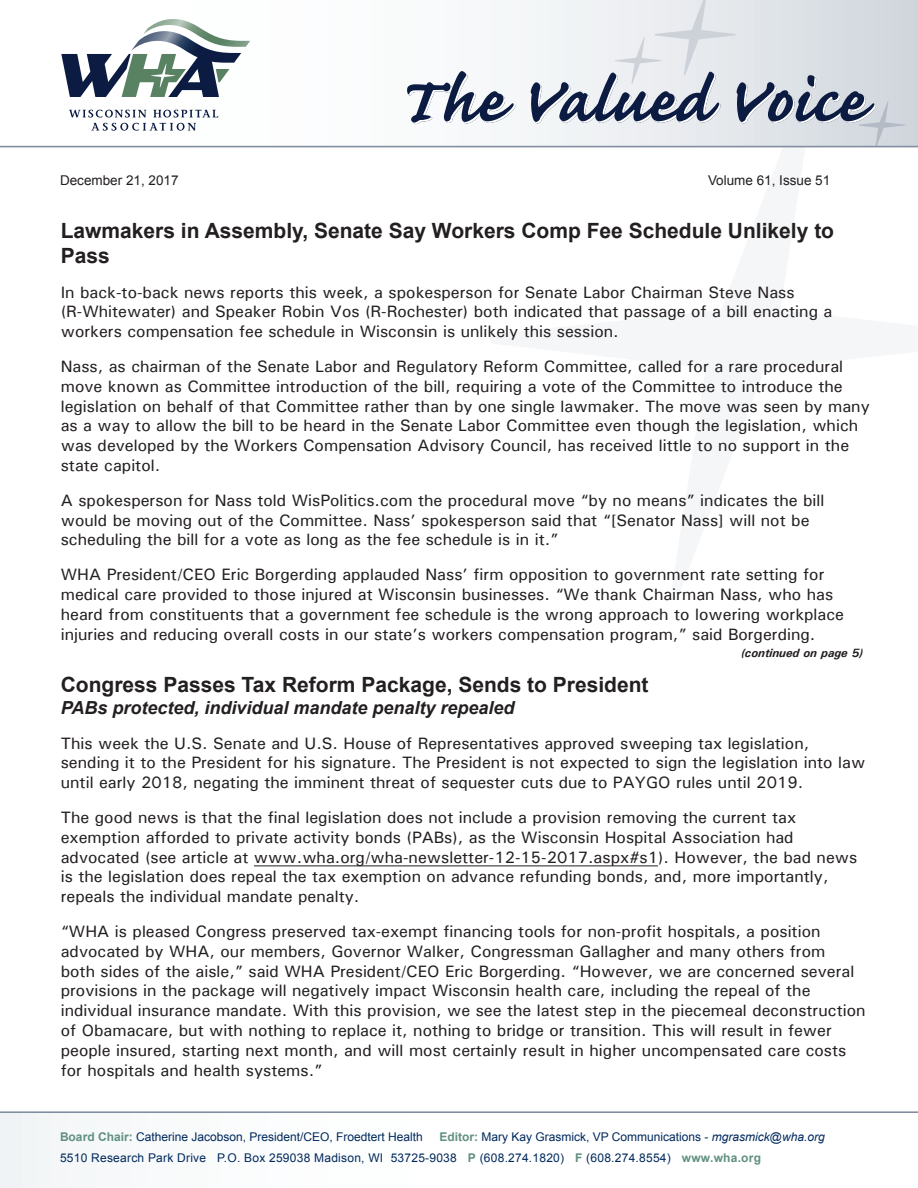
<style>
.page{position:relative;width:918px;height:1188px;background:#fff}
.page>*{position:absolute;margin:0;border:0;box-sizing:border-box;transform-origin:0 0}
.Headlines_-_Valued_V{font:700 21px/25.2px "Arial";color:#231f20}
.Subheads_-_Valued_Vo{font:italic 700 18px "Arial";color:#231f20}
.Body_Text_-_Valued_V{font:500 16.5px/19.8px "Univers";color:#231f20}
.t1{font:13.5px "Arial";color:#231f20}
.t2{font:12px "Arial";color:#00295c}
.t3{font:12px "Arial";letter-spacing:.02em;color:#00295c}
.Continued_On_-_Value{font:italic 700 12px "Univers";color:#231f20}
.s1{font-weight:700;color:#619080}
.s2{font-style:italic}
</style>
<div class="page">
<svg style="left:490px;top:147px;width:428px;height:445px"></svg>
<svg style="left:69px;top:110px;width:149px;height:21px"></svg>
<svg style="left:61px;top:19px;width:189px;height:78px"></svg>
<svg style="left:407px;top:71px;width:108px;height:53px"></svg>
<hr style="left:0;top:146px;width:918px;height:1px;background:#828da0">
<hr style="left:0;top:1111px;width:918px;height:2px;background:#828da0">
<svg style="left:530px;top:0;width:375px;height:146px"></svg>
<hr style="left:254px;top:865px;width:404px;height:1px;background:#231f20">
<p class="t1" style="left:60px;top:172px;width:120px">December 21, 2017</p>
<p class="t1" style="left:708px;top:172px;width:124px">Volume 61, Issue 51</p>
<p class="Headlines_-_Valued_V" style="left:61px;top:218px;width:775px">Lawmakers in Assembly, Senate Say Workers Comp Fee Schedule Unlikely to<br>Pass</p>
<p class="Body_Text_-_Valued_V" style="left:61px;top:282px;width:773px">In back-to-back news reports this week, a spokesperson for Senate Labor Chairman Steve Nass (R-Whitewater) and Speaker Robin Vos (R-Rochester) both indicated that passage of a bill enacting a workers compensation fee schedule in Wisconsin is unlikely this session.</p>
<p class="Body_Text_-_Valued_V" style="left:61px;top:356px;width:811px">Nass, as chairman of the Senate Labor and Regulatory Reform Committee, called for a rare procedural move known as Committee introduction of the bill, requiring a vote of the Committee to introduce the legislation on behalf of that Committee rather than by one single lawmaker. The move was seen by many as a way to allow the bill to be heard in the Senate Labor Committee even though the legislation, which was developed by the Workers Compensation Advisory Council, has received little to no support in the state capitol.</p>
<p class="Body_Text_-_Valued_V" style="left:61px;top:490px;width:765px">A spokesperson for Nass told WisPolitics.com the procedural move “by no means” indicates the bill would be moving out of the Committee. Nass’ spokesperson said that “[Senator Nass] will not be scheduling the bill for a vote as long as the fee schedule is in it.”</p>
<p class="Body_Text_-_Valued_V" style="left:61px;top:564px;width:785px">WHA President/CEO Eric Borgerding applauded Nass’ firm opposition to government rate setting for medical care provided to those injured at Wisconsin businesses. “We thank Chairman Nass, who has heard from constituents that a government fee schedule is the wrong approach to lowering workplace injuries and reducing overall costs in our state’s workers compensation program,” said Borgerding.</p>
<p class="Continued_On_-_Value" style="left:741px;top:646px;width:124px">(continued on page 5)</p>
<p class="Headlines_-_Valued_V" style="left:61px;top:673px;width:589px">Congress Passes Tax Reform Package, Sends to President</p>
<p class="Subheads_-_Valued_Vo" style="left:61px;top:696px;width:455px">PABs protected, individual mandate penalty repealed</p>
<p class="Body_Text_-_Valued_V" style="left:61px;top:733px;width:806px">This week the U.S. Senate and U.S. House of Representatives approved sweeping tax legislation, sending it to the President for his signature. The President is not expected to sign the legislation into law until early 2018, negating the imminent threat of sequester cuts due to PAYGO rules until 2019.</p>
<p class="Body_Text_-_Valued_V" style="left:61px;top:807px;width:798px">The good news is that the final legislation does not include a provision removing the current tax exemption afforded to private activity bonds (PABs), as the Wisconsin Hospital Association had advocated (see article at www.wha.org/wha-newsletter-12-15-2017.aspx#s1). However, the bad news is the legislation does repeal the tax exemption on advance refunding bonds, and, more importantly, repeals the individual mandate penalty.</p>
<p class="Body_Text_-_Valued_V" style="left:61px;top:921px;width:806px">“WHA is pleased Congress preserved tax-exempt financing tools for non-profit hospitals, a position advocated by WHA, our members, Governor Walker, Congressman Gallagher and many others from<br>both sides of the aisle,” said WHA President/CEO Eric Borgerding. “However, we are concerned several provisions in the package will negatively impact Wisconsin health care, including the repeal of the individual insurance mandate. With this provision, we see the latest step in the piecemeal deconstruction of Obamacare, but with nothing to replace it, nothing to bridge or transition. This will result in fewer people insured, starting next month, and will most certainly result in higher uncompensated care costs for hospitals and health systems.”</p>
<p class="t2" style="left:60px;top:1129px;width:364px"><span class="s1">Board Chair:</span> Catherine Jacobson, President/CEO, Froedtert Health</p>
<p class="t2" style="left:439px;top:1129px;width:387px"><span class="s1">Editor:</span> Mary Kay Grasmick, VP Communications - <span class="s2">mgrasmick@wha.org</span></p>
<p class="t3" style="left:60px;top:1150px;width:703px">5510 Research Park Drive P.O. Box 259038 Madison, WI 53725-9038 <span class="s1">P</span> (608.274.1820) <span class="s1">F</span> (608.274.8554) <span class="s1">www.wha.org</span></p>
</div>
